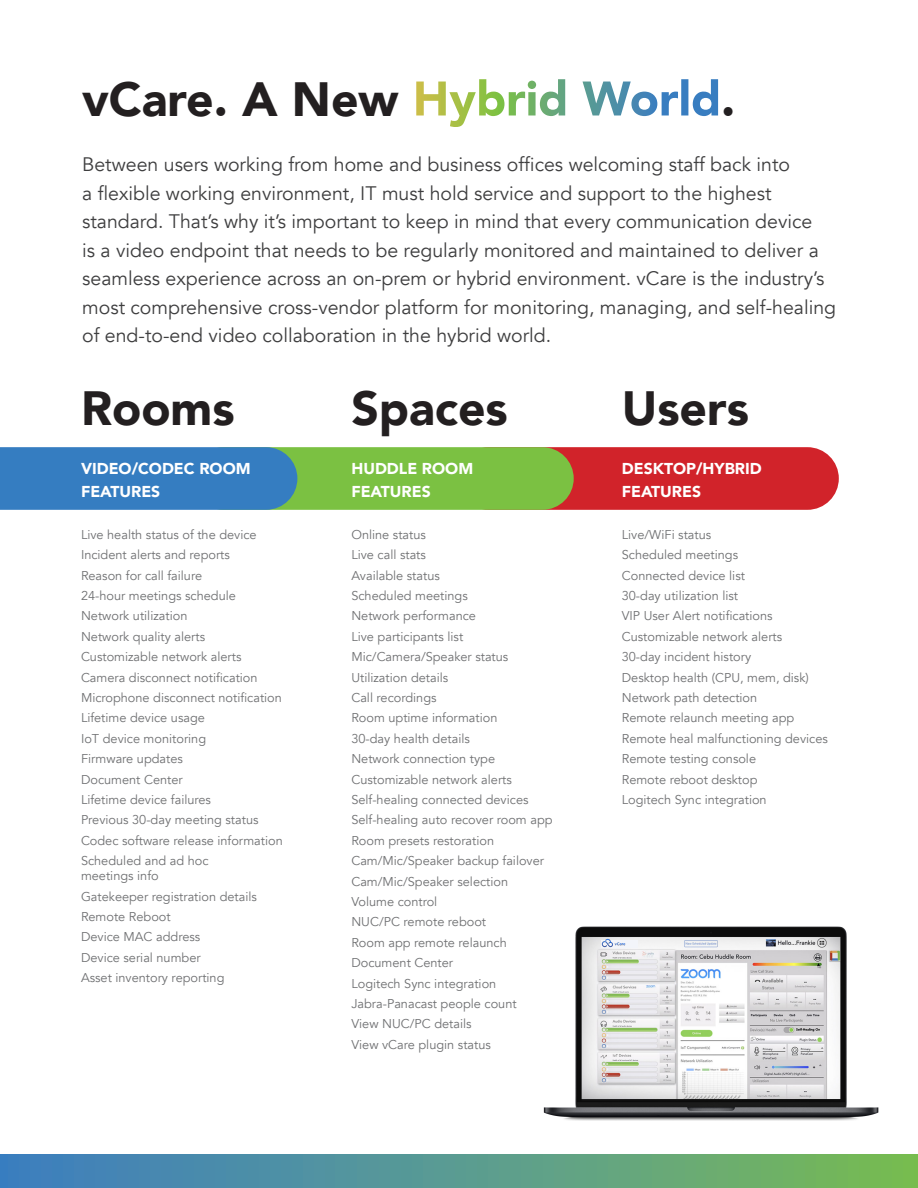
<style>
.page{position:relative;width:918px;height:1188px;background:#fff}
.page>*{position:absolute;margin:0;border:0;box-sizing:border-box;transform-origin:0 0}
.Headline_A{font:900 48px "Avenir";color:#231f20}
.Intro_copy{font:19.5px/28.5px "Avenir";color:#3e3e3f}
.Description_headline{font:900 15.75px/22.5px "Avenir";color:#fff}
.Body_3{font:12.75px/15px "Avenir";color:#6f7072}
.s1{color:#fff}
</style>
<div class="page">
<hr style="left:917px;top:0;width:1px;height:104px;background:#000">
<div style="left:0;top:1155px;width:918px;height:33px;background:linear-gradient(to right,#3c7dc5,#78bb56)"></div>
<div style="left:457px;top:447px;width:382px;height:63px;background:#d1232a;border-radius:31px"></div>
<div style="left:192px;top:447px;width:382px;height:63px;background:#7bc142;border-radius:31px"></div>
<div style="left:0;top:447px;width:297px;height:63px;background:#357dc1"></div>
<img style="left:543px;top:926px;width:336px;height:195px">
<div style="left:851px;top:808px;width:67px;height:146px;background:#fff"></div>
<div style="left:602px;top:941px;width:36px;height:7px;background:#f3f5fa"></div>
<img style="left:602px;top:938px;width:24px;height:10px">
<p class="Headline_A" style="left:82px;top:58px;width:655px">vCare. A New <span class="s1">Hybrid World</span>.</p>
<p class="Intro_copy" style="left:82px;top:150px;width:755px">Between users working from home and business offices welcoming staff back into<br>a flexible working environment, IT must hold service and support to the highest standard. That’s why it’s important to keep in mind that every communication device<br>is a video endpoint that needs to be regularly monitored and maintained to deliver a seamless experience across an on-prem or hybrid environment. vCare is the industry’s most comprehensive cross-vendor platform for monitoring, managing, and self-healing of end-to-end video collaboration in the hybrid world.</p>
<p class="Headline_A" style="left:81px;top:367px;width:155px">Rooms</p>
<p class="Description_headline" style="left:81px;top:457px;width:171px">VIDEO/CODEC ROOM<br>FEATURES</p>
<p class="Body_3" style="left:81px;top:527px;width:177px">Live health status of the device</p>
<p class="Body_3" style="left:81px;top:548px;width:150px">Incident alerts and reports</p>
<p class="Body_3" style="left:81px;top:568px;width:123px">Reason for call failure</p>
<p class="Body_3" style="left:81px;top:588px;width:156px">24-hour meetings schedule</p>
<p class="Body_3" style="left:81px;top:609px;width:108px">Network utilization</p>
<p class="Body_3" style="left:81px;top:629px;width:126px">Network quality alerts</p>
<p class="Body_3" style="left:81px;top:650px;width:162px">Customizable network alerts</p>
<p class="Body_3" style="left:81px;top:670px;width:178px">Camera disconnect notification</p>
<p class="Body_3" style="left:81px;top:690px;width:202px">Microphone disconnect notification</p>
<p class="Body_3" style="left:81px;top:711px;width:125px">Lifetime device usage</p>
<p class="Body_3" style="left:81px;top:731px;width:127px">IoT device monitoring</p>
<p class="Body_3" style="left:81px;top:752px;width:103px">Firmware updates</p>
<p class="Body_3" style="left:81px;top:772px;width:103px">Document Center</p>
<p class="Body_3" style="left:81px;top:792px;width:132px">Lifetime device failures</p>
<p class="Body_3" style="left:81px;top:813px;width:179px">Previous 30-day meeting status</p>
<p class="Body_3" style="left:81px;top:833px;width:203px">Codec software release information</p>
<p class="Body_3" style="left:81px;top:854px;width:129px">Scheduled and ad hoc meetings info</p>
<p class="Body_3" style="left:81px;top:889px;width:178px">Gatekeeper registration details</p>
<p class="Body_3" style="left:81px;top:909px;width:91px">Remote Reboot</p>
<p class="Body_3" style="left:81px;top:930px;width:121px">Device MAC address</p>
<p class="Body_3" style="left:81px;top:950px;width:121px">Device serial number</p>
<p class="Body_3" style="left:81px;top:971px;width:145px">Asset inventory reporting</p>
<p class="Headline_A" style="left:351px;top:367px;width:158px">Spaces</p>
<p class="Description_headline" style="left:351px;top:457px;width:123px">HUDDLE ROOM<br>FEATURES</p>
<p class="Body_3" style="left:351px;top:527px;width:76px">Online status</p>
<p class="Body_3" style="left:351px;top:548px;width:76px">Live call stats</p>
<p class="Body_3" style="left:351px;top:568px;width:90px">Available status</p>
<p class="Body_3" style="left:351px;top:588px;width:118px">Scheduled meetings</p>
<p class="Body_3" style="left:351px;top:609px;width:126px">Network performance</p>
<p class="Body_3" style="left:351px;top:629px;width:113px">Live participants list</p>
<p class="Body_3" style="left:351px;top:650px;width:159px">Mic/Camera/Speaker status</p>
<p class="Body_3" style="left:351px;top:670px;width:98px">Utilization details</p>
<p class="Body_3" style="left:351px;top:690px;width:87px">Call recordings</p>
<p class="Body_3" style="left:351px;top:711px;width:148px">Room uptime information</p>
<p class="Body_3" style="left:351px;top:731px;width:120px">30-day health details</p>
<p class="Body_3" style="left:351px;top:752px;width:145px">Network connection type</p>
<p class="Body_3" style="left:351px;top:772px;width:162px">Customizable network alerts</p>
<p class="Body_3" style="left:351px;top:792px;width:179px">Self-healing connected devices</p>
<p class="Body_3" style="left:351px;top:813px;width:203px">Self-healing auto recover room app</p>
<p class="Body_3" style="left:351px;top:833px;width:144px">Room presets restoration</p>
<p class="Body_3" style="left:351px;top:854px;width:194px">Cam/Mic/Speaker backup failover</p>
<p class="Body_3" style="left:351px;top:874px;width:158px">Cam/Mic/Speaker selection</p>
<p class="Body_3" style="left:351px;top:894px;width:87px">Volume control</p>
<p class="Body_3" style="left:351px;top:915px;width:136px">NUC/PC remote reboot</p>
<p class="Body_3" style="left:351px;top:935px;width:157px">Room app remote relaunch</p>
<p class="Body_3" style="left:351px;top:956px;width:103px">Document Center</p>
<p class="Body_3" style="left:351px;top:976px;width:146px">Logitech Sync integration</p>
<p class="Body_3" style="left:351px;top:996px;width:167px">Jabra-Panacast people count</p>
<p class="Body_3" style="left:351px;top:1017px;width:122px">View NUC/PC details</p>
<p class="Body_3" style="left:351px;top:1037px;width:141px">View vCare plugin status</p>
<p class="Headline_A" style="left:622px;top:367px;width:129px">Users</p>
<p class="Description_headline" style="left:622px;top:457px;width:141px">DESKTOP/HYBRID<br>FEATURES</p>
<p class="Body_3" style="left:622px;top:527px;width:91px">Live/WiFi status</p>
<p class="Body_3" style="left:622px;top:548px;width:118px">Scheduled meetings</p>
<p class="Body_3" style="left:622px;top:568px;width:125px">Connected device list</p>
<p class="Body_3" style="left:622px;top:588px;width:118px">30-day utilization list</p>
<p class="Body_3" style="left:622px;top:609px;width:152px">VIP User Alert notifications</p>
<p class="Body_3" style="left:622px;top:629px;width:162px">Customizable network alerts</p>
<p class="Body_3" style="left:622px;top:650px;width:131px">30-day incident history</p>
<p class="Body_3" style="left:622px;top:670px;width:189px">Desktop health (CPU, mem, disk)</p>
<p class="Body_3" style="left:622px;top:690px;width:137px">Network path detection</p>
<p class="Body_3" style="left:622px;top:711px;width:174px">Remote relaunch meeting app</p>
<p class="Body_3" style="left:622px;top:731px;width:208px">Remote heal malfunctioning devices</p>
<p class="Body_3" style="left:622px;top:752px;width:136px">Remote testing console</p>
<p class="Body_3" style="left:622px;top:772px;width:137px">Remote reboot desktop</p>
<p class="Body_3" style="left:622px;top:792px;width:146px">Logitech Sync integration</p>
</div>
